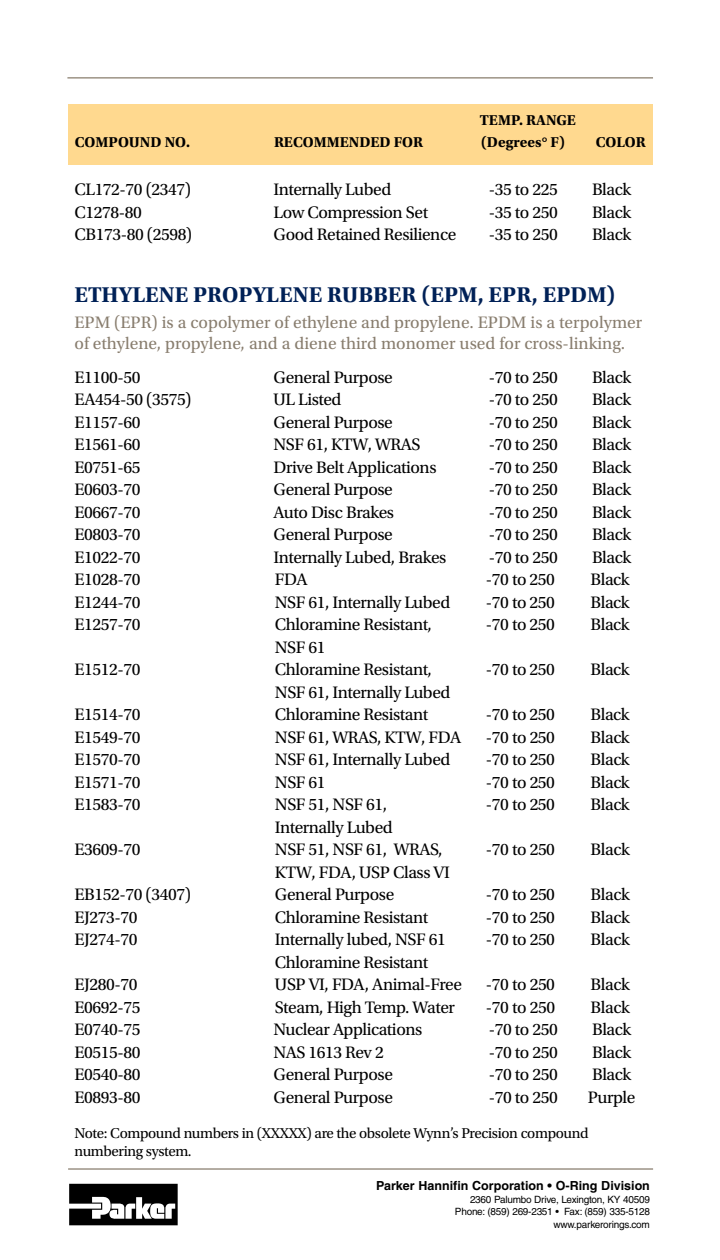
<style>
.page{position:relative;width:720px;height:1260px;background:#fff}
.page>*{position:absolute;margin:0;border:0;box-sizing:border-box;transform-origin:0 0}
.t1{font:700 22.5px "Utopia Std";color:#002157}
.t2{font:17.5px "Utopia Std";letter-spacing:-.025em;color:#000}
.t3{font:17.5px/21px "Utopia Std";color:#887d6e}
.t4{font:15px/18px "Utopia Std";letter-spacing:-.025em;color:#000}
.t5{font:700 15px "Utopia Std";color:#000}
.t6{font:700 12.5px "Helvetica";color:#000}
.t7{font:10px/12.5px "Helvetica";letter-spacing:-.025em;color:#000;text-align:right}
</style>
<div class="page">
<svg style="left:69px;top:1184px;width:109px;height:41px"></svg>
<hr style="left:68px;top:1168px;width:585px;height:2px;background:#887d6d">
<hr style="left:67px;top:77px;width:586px;height:1px;background:#887d6d">
<div style="left:68px;top:105px;width:585px;height:60px;background:#ffd98f"></div>
<p class="t5" style="left:480px;top:111px;width:98px">TEMP. RANGE</p>
<p class="t5" style="left:75px;top:134px;width:117px">COMPOUND NO.</p>
<p class="t5" style="left:274px;top:134px;width:151px">RECOMMENDED FOR</p>
<p class="t5" style="left:481px;top:134px;width:86px">(Degrees° F)</p>
<p class="t5" style="left:596px;top:134px;width:52px">COLOR</p>
<p class="t2" style="left:74px;top:180px;width:118px">CL172-70 (2347)</p>
<p class="t2" style="left:274px;top:180px;width:119px">Internally Lubed</p>
<p class="t2" style="left:489px;top:180px;width:71px">-35 to 225</p>
<p class="t2" style="left:592px;top:180px;width:41px">Black</p>
<p class="t2" style="left:74px;top:203px;width:69px">C1278-80</p>
<p class="t2" style="left:274px;top:203px;width:156px">Low Compression Set</p>
<p class="t2" style="left:489px;top:203px;width:71px">-35 to 250</p>
<p class="t2" style="left:592px;top:203px;width:41px">Black</p>
<p class="t2" style="left:75px;top:225px;width:119px">CB173-80 (2598)</p>
<p class="t2" style="left:274px;top:225px;width:184px">Good Retained Resilience</p>
<p class="t2" style="left:489px;top:225px;width:71px">-35 to 250</p>
<p class="t2" style="left:592px;top:225px;width:41px">Black</p>
<p class="t1" style="left:74px;top:282px;width:543px">ETHYLENE PROPYLENE RUBBER (EPM, EPR, EPDM)</p>
<p class="t3" style="left:74px;top:312px;width:569px">EPM (EPR) is a copolymer of ethylene and propylene. EPDM is a terpolymer of ethylene, propylene, and a diene third monomer used for cross-linking.</p>
<p class="t2" style="left:74px;top:368px;width:67px">E1100-50</p>
<p class="t2" style="left:274px;top:368px;width:121px">General Purpose</p>
<p class="t2" style="left:489px;top:368px;width:71px">-70 to 250</p>
<p class="t2" style="left:592px;top:368px;width:41px">Black</p>
<p class="t2" style="left:75px;top:390px;width:119px">EA454-50 (3575)</p>
<p class="t2" style="left:274px;top:390px;width:70px">UL Listed</p>
<p class="t2" style="left:489px;top:390px;width:71px">-70 to 250</p>
<p class="t2" style="left:592px;top:390px;width:41px">Black</p>
<p class="t2" style="left:75px;top:413px;width:67px">E1157-60</p>
<p class="t2" style="left:274px;top:413px;width:121px">General Purpose</p>
<p class="t2" style="left:489px;top:413px;width:71px">-70 to 250</p>
<p class="t2" style="left:592px;top:413px;width:41px">Black</p>
<p class="t2" style="left:75px;top:435px;width:67px">E1561-60</p>
<p class="t2" style="left:274px;top:435px;width:149px">NSF 61, KTW, WRAS</p>
<p class="t2" style="left:489px;top:435px;width:71px">-70 to 250</p>
<p class="t2" style="left:592px;top:435px;width:41px">Black</p>
<p class="t2" style="left:75px;top:458px;width:67px">E0751-65</p>
<p class="t2" style="left:274px;top:458px;width:165px">Drive Belt Applications</p>
<p class="t2" style="left:489px;top:458px;width:71px">-70 to 250</p>
<p class="t2" style="left:592px;top:458px;width:41px">Black</p>
<p class="t2" style="left:75px;top:480px;width:67px">E0603-70</p>
<p class="t2" style="left:274px;top:480px;width:121px">General Purpose</p>
<p class="t2" style="left:489px;top:480px;width:71px">-70 to 250</p>
<p class="t2" style="left:592px;top:480px;width:41px">Black</p>
<p class="t2" style="left:75px;top:503px;width:67px">E0667-70</p>
<p class="t2" style="left:274px;top:503px;width:122px">Auto Disc Brakes</p>
<p class="t2" style="left:489px;top:503px;width:71px">-70 to 250</p>
<p class="t2" style="left:592px;top:503px;width:41px">Black</p>
<p class="t2" style="left:75px;top:525px;width:67px">E0803-70</p>
<p class="t2" style="left:274px;top:525px;width:121px">General Purpose</p>
<p class="t2" style="left:489px;top:525px;width:71px">-70 to 250</p>
<p class="t2" style="left:592px;top:525px;width:41px">Black</p>
<p class="t2" style="left:75px;top:548px;width:67px">E1022-70</p>
<p class="t2" style="left:274px;top:548px;width:174px">Internally Lubed, Brakes</p>
<p class="t2" style="left:489px;top:548px;width:71px">-70 to 250</p>
<p class="t2" style="left:592px;top:548px;width:41px">Black</p>
<p class="t2" style="left:75px;top:570px;width:67px">E1028-70</p>
<p class="t2" style="left:275px;top:570px;width:34px">FDA</p>
<p class="t2" style="left:486px;top:570px;width:71px">-70 to 250</p>
<p class="t2" style="left:591px;top:570px;width:41px">Black</p>
<p class="t2" style="left:75px;top:593px;width:67px">E1244-70</p>
<p class="t2" style="left:275px;top:593px;width:177px">NSF 61, Internally Lubed</p>
<p class="t2" style="left:486px;top:593px;width:71px">-70 to 250</p>
<p class="t2" style="left:591px;top:593px;width:41px">Black</p>
<p class="t2" style="left:75px;top:615px;width:67px">E1257-70</p>
<p class="t2" style="left:275px;top:615px;width:159px">Chloramine Resistant,</p>
<p class="t2" style="left:486px;top:615px;width:71px">-70 to 250</p>
<p class="t2" style="left:591px;top:615px;width:41px">Black</p>
<p class="t2" style="left:275px;top:638px;width:52px">NSF 61</p>
<p class="t2" style="left:75px;top:660px;width:67px">E1512-70</p>
<p class="t2" style="left:275px;top:660px;width:159px">Chloramine Resistant,</p>
<p class="t2" style="left:486px;top:660px;width:71px">-70 to 250</p>
<p class="t2" style="left:591px;top:660px;width:41px">Black</p>
<p class="t2" style="left:275px;top:683px;width:177px">NSF 61, Internally Lubed</p>
<p class="t2" style="left:75px;top:705px;width:67px">E1514-70</p>
<p class="t2" style="left:275px;top:705px;width:155px">Chloramine Resistant</p>
<p class="t2" style="left:486px;top:705px;width:71px">-70 to 250</p>
<p class="t2" style="left:591px;top:705px;width:41px">Black</p>
<p class="t2" style="left:75px;top:728px;width:67px">E1549-70</p>
<p class="t2" style="left:275px;top:728px;width:188px">NSF 61, WRAS, KTW, FDA</p>
<p class="t2" style="left:486px;top:728px;width:71px">-70 to 250</p>
<p class="t2" style="left:591px;top:728px;width:41px">Black</p>
<p class="t2" style="left:75px;top:750px;width:67px">E1570-70</p>
<p class="t2" style="left:275px;top:750px;width:177px">NSF 61, Internally Lubed</p>
<p class="t2" style="left:486px;top:750px;width:71px">-70 to 250</p>
<p class="t2" style="left:591px;top:750px;width:41px">Black</p>
<p class="t2" style="left:75px;top:773px;width:67px">E1571-70</p>
<p class="t2" style="left:275px;top:773px;width:52px">NSF 61</p>
<p class="t2" style="left:486px;top:773px;width:71px">-70 to 250</p>
<p class="t2" style="left:591px;top:773px;width:41px">Black</p>
<p class="t2" style="left:75px;top:795px;width:67px">E1583-70</p>
<p class="t2" style="left:275px;top:795px;width:114px">NSF 51, NSF 61,</p>
<p class="t2" style="left:486px;top:795px;width:71px">-70 to 250</p>
<p class="t2" style="left:591px;top:795px;width:41px">Black</p>
<p class="t2" style="left:275px;top:818px;width:119px">Internally Lubed</p>
<p class="t2" style="left:75px;top:840px;width:67px">E3609-70</p>
<p class="t2" style="left:275px;top:840px;width:169px">NSF 51, NSF 61, WRAS,</p>
<p class="t2" style="left:486px;top:840px;width:71px">-70 to 250</p>
<p class="t2" style="left:591px;top:840px;width:41px">Black</p>
<p class="t2" style="left:275px;top:863px;width:177px">KTW, FDA, USP Class VI</p>
<p class="t2" style="left:75px;top:885px;width:118px">EB152-70 (3407)</p>
<p class="t2" style="left:275px;top:885px;width:121px">General Purpose</p>
<p class="t2" style="left:486px;top:885px;width:71px">-70 to 250</p>
<p class="t2" style="left:591px;top:885px;width:41px">Black</p>
<p class="t2" style="left:75px;top:908px;width:65px">EJ273-70</p>
<p class="t2" style="left:275px;top:908px;width:155px">Chloramine Resistant</p>
<p class="t2" style="left:486px;top:908px;width:71px">-70 to 250</p>
<p class="t2" style="left:591px;top:908px;width:41px">Black</p>
<p class="t2" style="left:75px;top:930px;width:65px">EJ274-70</p>
<p class="t2" style="left:275px;top:930px;width:172px">Internally lubed, NSF 61</p>
<p class="t2" style="left:486px;top:930px;width:71px">-70 to 250</p>
<p class="t2" style="left:591px;top:930px;width:41px">Black</p>
<p class="t2" style="left:275px;top:953px;width:155px">Chloramine Resistant</p>
<p class="t2" style="left:75px;top:975px;width:65px">EJ280-70</p>
<p class="t2" style="left:275px;top:975px;width:189px">USP VI, FDA, Animal-Free</p>
<p class="t2" style="left:486px;top:975px;width:71px">-70 to 250</p>
<p class="t2" style="left:591px;top:975px;width:41px">Black</p>
<p class="t2" style="left:75px;top:998px;width:67px">E0692-75</p>
<p class="t2" style="left:275px;top:998px;width:182px">Steam, High Temp. Water</p>
<p class="t2" style="left:486px;top:998px;width:71px">-70 to 250</p>
<p class="t2" style="left:591px;top:998px;width:41px">Black</p>
<p class="t2" style="left:75px;top:1020px;width:67px">E0740-75</p>
<p class="t2" style="left:274px;top:1020px;width:150px">Nuclear Applications</p>
<p class="t2" style="left:489px;top:1020px;width:71px">-70 to 250</p>
<p class="t2" style="left:592px;top:1020px;width:41px">Black</p>
<p class="t2" style="left:75px;top:1043px;width:67px">E0515-80</p>
<p class="t2" style="left:274px;top:1043px;width:112px">NAS 1613 Rev 2</p>
<p class="t2" style="left:489px;top:1043px;width:71px">-70 to 250</p>
<p class="t2" style="left:592px;top:1043px;width:41px">Black</p>
<p class="t2" style="left:75px;top:1065px;width:67px">E0540-80</p>
<p class="t2" style="left:274px;top:1065px;width:121px">General Purpose</p>
<p class="t2" style="left:489px;top:1065px;width:71px">-70 to 250</p>
<p class="t2" style="left:592px;top:1065px;width:41px">Black</p>
<p class="t2" style="left:75px;top:1088px;width:67px">E0893-80</p>
<p class="t2" style="left:274px;top:1088px;width:121px">General Purpose</p>
<p class="t2" style="left:489px;top:1088px;width:71px">-70 to 250</p>
<p class="t2" style="left:588px;top:1088px;width:49px">Purple</p>
<p class="t4" style="left:74px;top:1125px;width:516px">Note: Compound numbers in (XXXXX) are the obsolete Wynn’s Precision compound numbering system.</p>
<p class="t6" style="left:376px;top:1178px;width:275px">Parker Hannifin Corporation • O-Ring Division</p>
<p class="t7" style="left:455px;top:1193px;width:196px">2360 Palumbo Drive, Lexington, KY 40509<br>Phone: (859) 269-2351 • Fax: (859) 335-5128 www.parkerorings.com</p>
</div>
